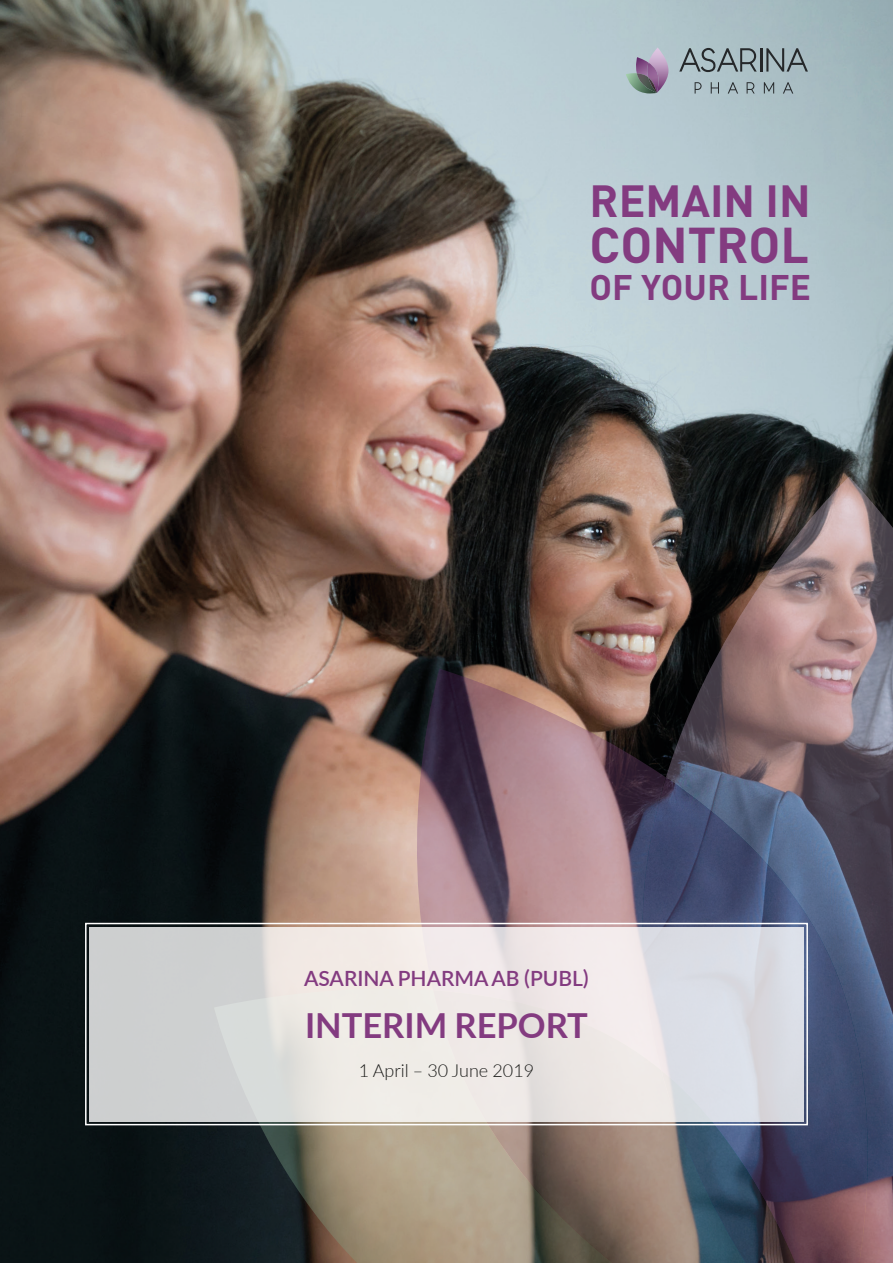
<style>
.page{position:relative;width:893px;height:1263px;background:#fff}
.page>*{position:absolute;margin:0;border:0;box-sizing:border-box;transform-origin:0 0}
.t1{font:700 49.65px "DIN";color:#833b80}
.t2{font:700 44.4px "DIN";color:#833b80}
.t3{font:700 35.1px "DIN";color:#833b80}
.t4{font:700 34.5px "Lato";color:#833b80}
.t5{font:600 21px "Lato";color:#833b80}
.t6{font:300 18px "Lato";color:#1d1d1b}
</style>
<div class="page">
<img style="left:0;top:0;width:893px;height:1263px">
<img style="left:214px;top:1121px;width:179px;height:142px">
<img style="left:393px;top:669px;width:273px;height:594px">
<img style="left:433px;top:1121px;width:209px;height:142px">
<img style="left:666px;top:476px;width:227px;height:301px">
<img style="left:642px;top:777px;width:251px;height:486px">
<img style="left:661px;top:1070px;width:173px;height:193px">
<img style="left:626px;top:73px;width:9px;height:20px">
<img style="left:635px;top:57px;width:13px;height:36px">
<img style="left:637px;top:73px;width:10px;height:20px">
<img style="left:648px;top:48px;width:20px;height:45px">
<img style="left:647px;top:63px;width:14px;height:30px">
<img style="left:648px;top:77px;width:9px;height:16px">
<svg style="left:679px;top:48px;width:78px;height:24px;background:#89999e"></svg>
<hr style="left:760px;top:48px;width:2px;height:24px;background:#25282a">
<svg style="left:766px;top:48px;width:42px;height:24px"></svg>
<svg style="left:695px;top:82px;width:7px;height:12px"></svg>
<svg style="left:711px;top:82px;width:8px;height:12px"></svg>
<svg style="left:728px;top:82px;width:10px;height:12px"></svg>
<svg style="left:747px;top:82px;width:8px;height:12px"></svg>
<svg style="left:764px;top:82px;width:10px;height:12px"></svg>
<svg style="left:783px;top:82px;width:10px;height:12px"></svg>
<svg style="left:89px;top:927px;width:715px;height:194px;background:#e2e0e0"></svg>
<div style="left:85px;top:923px;width:723px;height:202px;border:2px solid #fff"></div>
<h2 class="t2" style="left:590px;top:172px;width:223px">REMAIN IN</h2>
<h1 class="t1" style="left:590px;top:212px;width:221px">CONTROL</h1>
<h3 class="t3" style="left:590px;top:264px;width:223px">OF YOUR LIFE</h3>
<p class="t5" style="left:304px;top:963px;width:286px">ASARINA PHARMA AB (PUBL)</p>
<h3 class="t4" style="left:305px;top:1000px;width:284px">INTERIM REPORT</h3>
<p class="t6" style="left:359px;top:1058px;width:177px">1 April – 30 June 2019</p>
</div>
